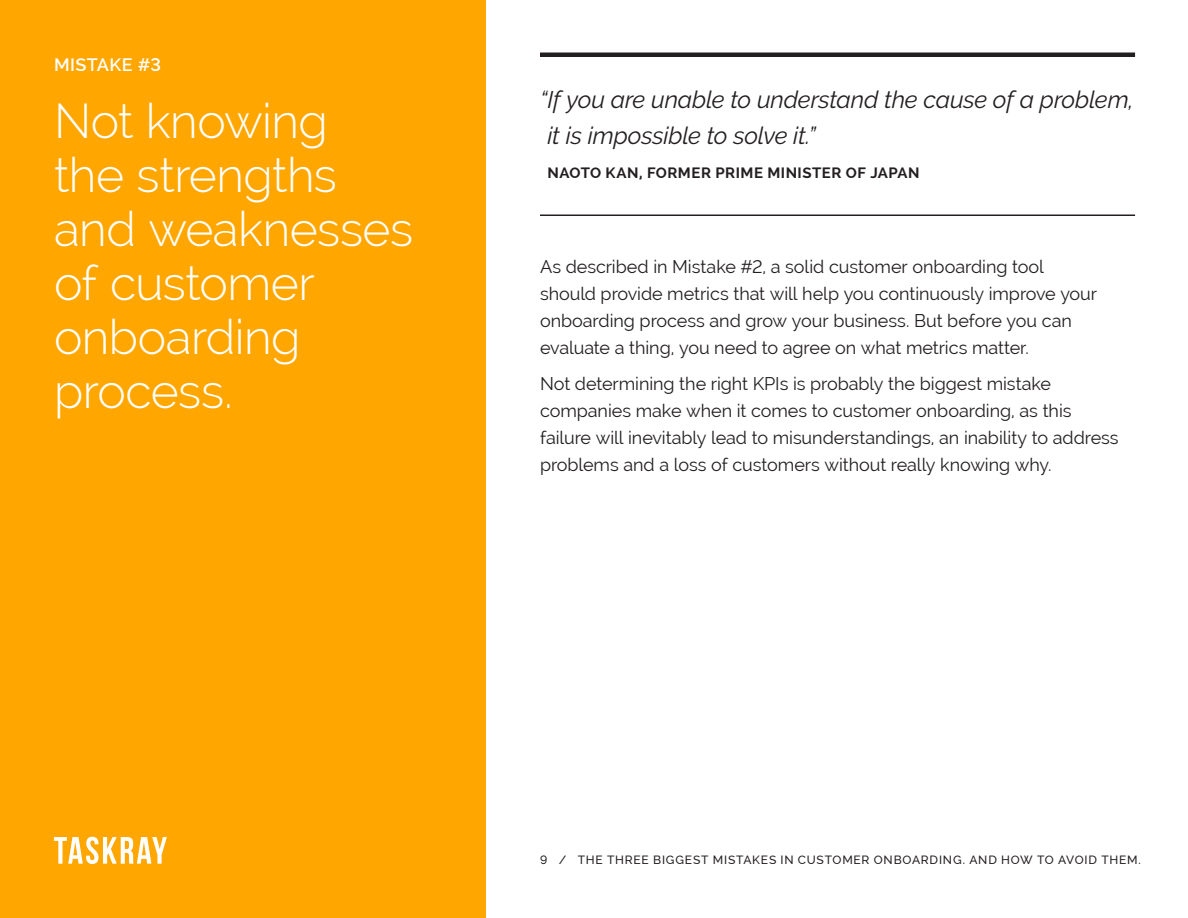
<style>
.page{position:relative;width:1188px;height:918px;background:#fff}
.page>*{position:absolute;margin:0;border:0;box-sizing:border-box;transform-origin:0 0}
.Headline{font:300 48px/54px "Raleway";letter-spacing:-.01em;color:#fff}
.Body_Copy{font:italic 24px "Raleway";letter-spacing:-.01em;color:#231f20}
.Body_Copy-2{font:18px/27px "Raleway";letter-spacing:-.005em;color:#231f20}
.SUB_TITLE{font:600 18px "Raleway";letter-spacing:.025em;color:#fff}
.Body_Copy-3{font:700 15px "Raleway";letter-spacing:.03em;color:#231f20}
.t1{font:500 12px "Raleway";letter-spacing:.065em;color:#231f20}
</style>
<div class="page">
<hr style="left:540px;top:214px;width:595px;height:2px;background:#231f20">
<div style="left:540px;top:52px;width:595px;height:5px;background:#231f20"></div>
<div style="left:0;top:0;width:486px;height:918px;background:#ffa700"></div>
<svg style="left:54px;top:837px;width:113px;height:27px"></svg>
<p class="SUB_TITLE" style="left:54px;top:54px;width:108px">MISTAKE #3</p>
<p class="Headline" style="left:54px;top:94px;width:361px">Not knowing<br>the strengths and weaknesses of customer onboarding process.</p>
<p class="Body_Copy" style="left:540px;top:86px;width:595px">“If you are unable to understand the cause of a problem,</p>
<p class="Body_Copy" style="left:548px;top:122px;width:270px">it is impossible to solve it.”</p>
<p class="Body_Copy-3" style="left:548px;top:164px;width:374px">NAOTO KAN, FORMER PRIME MINISTER OF JAPAN</p>
<p class="Body_Copy-2" style="left:540px;top:254px;width:559px">As described in Mistake #2, a solid customer onboarding tool should provide metrics that will help you continuously improve your onboarding process and grow your business. But before you can evaluate a thing, you need to agree on what metrics matter.</p>
<p class="Body_Copy-2" style="left:540px;top:371px;width:580px">Not determining the right KPIs is probably the biggest mistake companies make when it comes to customer onboarding, as this failure will inevitably lead to misunderstandings, an inability to address problems and a loss of customers without really knowing why.</p>
<p class="t1" style="left:540px;top:853px;width:602px">9 / THE THREE BIGGEST MISTAKES IN CUSTOMER ONBOARDING. AND HOW TO AVOID THEM.</p>
</div>
